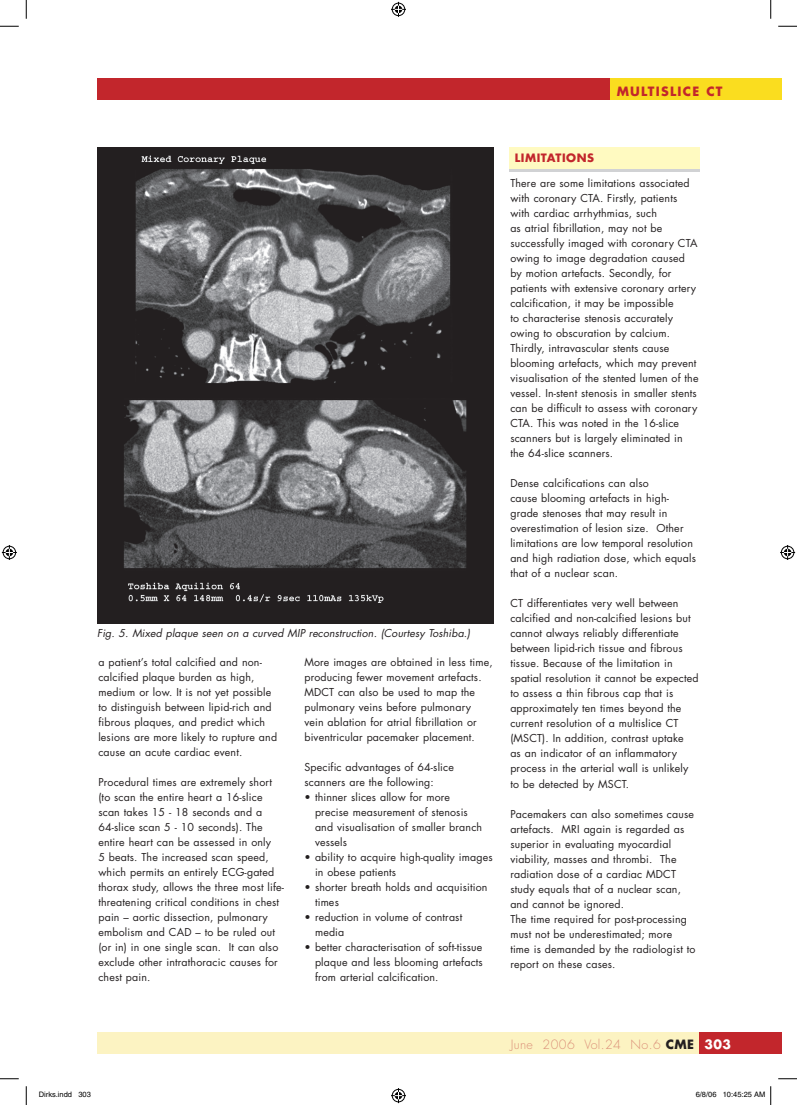
<style>
.page{position:relative;width:797px;height:1105px;background:#fff}
.page>*{position:absolute;margin:0;border:0;box-sizing:border-box;transform-origin:0 0}
.t1{font:300 12.5px "Futura";letter-spacing:.03em;color:#db9079}
.t2{font:700 12.5px "Futura";letter-spacing:.1em;color:#c2262c}
.t3{font:700 11.25px "Futura";letter-spacing:.05em;color:#c2262c}
.t4{font:10.62px/15px "Futura";letter-spacing:.015em;color:#231f20}
.t5{font:italic 10.62px "Futura";letter-spacing:.01em;color:#231f20}
.t6{font:7.5px "Helvetica";color:#000}
.s1{font-weight:700;color:#231f20}
.s2{font-weight:700;color:#fff}
</style>
<div class="page">
<div style="left:97px;top:1032px;width:602px;height:21px;background:#fcf3c2"></div>
<div style="left:699px;top:1032px;width:82px;height:21px;background:#c2262c"></div>
<div style="left:97px;top:79px;width:602px;height:21px;background:#c2262c"></div>
<div style="left:610px;top:79px;width:171px;height:21px;background:#fadd1f"></div>
<div style="left:509px;top:151px;width:190px;height:21px;background:#d1d2d4"></div>
<div style="left:509px;top:147px;width:190px;height:22px;background:#fffac1"></div>
<img style="left:97px;top:147px;width:397px;height:476px">
<svg style="left:0;top:25px;width:19px;height:2px"></svg>
<svg style="left:778px;top:25px;width:19px;height:2px"></svg>
<svg style="left:0;top:1078px;width:19px;height:1px"></svg>
<svg style="left:778px;top:1078px;width:19px;height:1px"></svg>
<svg style="left:25px;top:0;width:2px;height:19px"></svg>
<svg style="left:25px;top:1086px;width:2px;height:19px"></svg>
<svg style="left:770px;top:0;width:1px;height:19px"></svg>
<svg style="left:391px;top:2px;width:15px;height:15px"></svg>
<svg style="left:391px;top:1088px;width:15px;height:15px"></svg>
<svg style="left:2px;top:545px;width:15px;height:15px"></svg>
<svg style="left:780px;top:545px;width:15px;height:15px"></svg>
<svg style="left:770px;top:1086px;width:1px;height:19px"></svg>
<p class="t2" style="left:616px;top:82px;width:107px">MU LTISLICE CT</p>
<p class="t5" style="left:97px;top:626px;width:375px">Fig. 5. Mixed plaque seen on a curved MIP reconstruction. (Courtesy Toshiba.)</p>
<p class="t4" style="left:98px;top:654px;width:180px">a patient’s total calcified and non&shy;calcified plaque burden as high, medium or low. It is not yet possible to distinguish between lipid-rich and fibrous plaques, and predict which lesions are more likely to rupture and cause an acute cardiac event.</p>
<p class="t4" style="left:98px;top:774px;width:187px">Procedural times are extremely short (to scan the entire heart a 16-slice scan takes 15 - 18 seconds and a 64-slice scan 5 - 10 seconds). The entire heart can be assessed in only<br>5 beats. The increased scan speed, which permits an entirely ECG-gated thorax study, allows the three most life&shy;threatening critical conditions in chest pain – aortic dissection, pulmonary embolism and CAD – to be ruled out (or in) in one single scan. It can also exclude other intrathoracic causes for chest pain.</p>
<p class="t4" style="left:304px;top:654px;width:190px">More images are obtained in less time, producing fewer movement artefacts.<br>MDCT can also be used to map the pulmonary veins before pulmonary vein ablation for atrial fibrillation or biventricular pacemaker placement.</p>
<p class="t4" style="left:304px;top:759px;width:151px">Specific advantages of 64-slice scanners are the following:</p>
<p class="t4" style="left:315px;top:789px;width:169px;text-indent:-11px">• thinner slices allow for more precise measurement of stenosis and visualisation of smaller branch vessels</p>
<p class="t4" style="left:315px;top:849px;width:179px;text-indent:-11px">• ability to acquire high-quality images in obese patients</p>
<p class="t4" style="left:315px;top:879px;width:174px;text-indent:-11px">• shorter breath holds and acquisition times</p>
<p class="t4" style="left:315px;top:909px;width:149px;text-indent:-11px">• reduction in volume of contrast media</p>
<p class="t4" style="left:315px;top:939px;width:169px;text-align:justify;text-indent:-11px">• better characterisation of soft-tissue plaque and less blooming artefacts from arterial calcification.</p>
<p class="t3" style="left:514px;top:150px;width:81px">LIMITATIONS</p>
<p class="t4" style="left:510px;top:176px;width:190px">There are some limitations associated with coronary CTA. Firstly, patients with cardiac arrhythmias, such<br>as atrial fibrillation, may not be successfully imaged with coronary CTA owing to image degradation caused by motion artefacts. Secondly, for patients with extensive coronary artery calcification, it may be impossible<br>to characterise stenosis accurately owing to obscuration by calcium.<br>Thirdly, intravascular stents cause blooming artefacts, which may prevent visualisation of the stented lumen of the vessel. In-stent stenosis in smaller stents can be difficult to assess with coronary CTA. This was noted in the 16-slice scanners but is largely eliminated in the 64-slice scanners.</p>
<p class="t4" style="left:510px;top:476px;width:187px">Dense calcifications can also<br>cause blooming artefacts in high&shy;grade stenoses that may result in overestimation of lesion size. Other limitations are low temporal resolution and high radiation dose, which equals that of a nuclear scan.</p>
<p class="t4" style="left:510px;top:596px;width:190px">CT differentiates very well between calcified and non-calcified lesions but cannot always reliably differentiate between lipid-rich tissue and fibrous tissue. Because of the limitation in spatial resolution it cannot be expected to assess a thin fibrous cap that is approximately ten times beyond the current resolution of a multislice CT (MSCT). In addition, contrast uptake<br>as an indicator of an inflammatory process in the arterial wall is unlikely to be detected by MSCT.</p>
<p class="t4" style="left:510px;top:806px;width:187px">Pacemakers can also sometimes cause artefacts. MRI again is regarded as superior in evaluating myocardial viability, masses and thrombi. The radiation dose of a cardiac MDCT study equals that of a nuclear scan, and cannot be ignored.<br>The time required for post-processing must not be underestimated; more<br>time is demanded by the radiologist to report on these cases.</p>
<p class="t1" style="left:510px;top:1036px;width:222px">June 2006 Vol.24 No.6 <span class="s1">CME</span> <span class="s2">303</span></p>
<p class="t6" style="left:39px;top:1090px;width:54px">Dirks.indd 303</p>
<p class="t6" style="left:695px;top:1090px;width:71px">6/8/06 10:45:25 AM</p>
</div>
